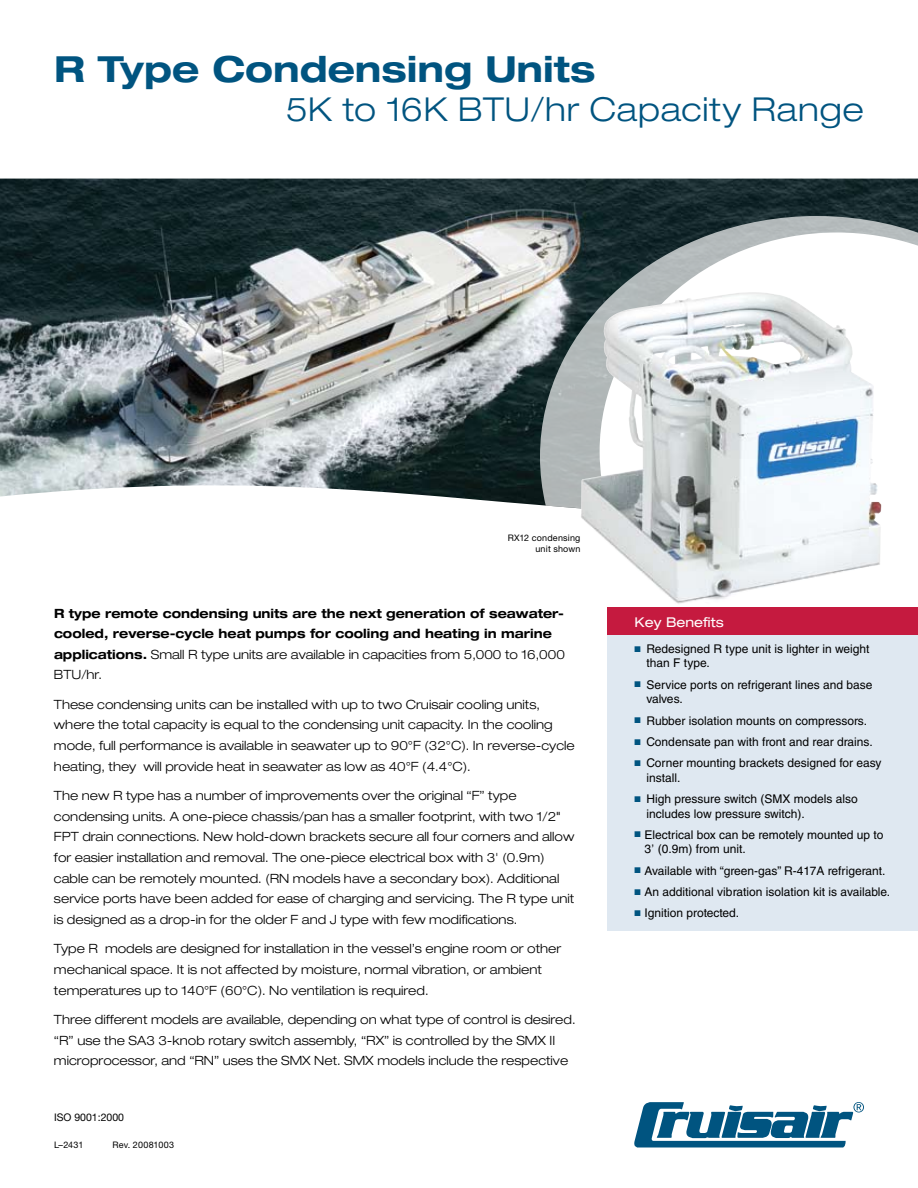
<style>
.page{position:relative;width:918px;height:1188px;background:#fff}
.page>*{position:absolute;margin:0;border:0;box-sizing:border-box;transform-origin:0 0}
.t1{font:700 expanded 36px "Helvetica Neue";color:#005480}
.t2{font:300 expanded 33px "Helvetica Neue";letter-spacing:.02em;color:#005480}
.t3{font:expanded 13.5px "Helvetica Neue";color:#fff}
.t4{font:300 expanded 12.75px/20.7px "Helvetica Neue";color:#000}
.t5{font:700 expanded 12.75px/20.7px "Helvetica Neue";color:#000;scale:.95 1}
.t6{font:12px/14.4px "Helvetica LT Std";color:#000}
.t7{font:10.5px "Helvetica Neue";color:#000}
.t8{font:9px/10.8px "Helvetica Neue";letter-spacing:.02em;color:#000;text-align:right}
.s1{font-weight:300}
.s2{font-family:"Helvetica LT Std";font-weight:400;font-stretch:normal}
.s3{color:#005480}
.s4{font-family:"Helvetica Neue";font-weight:300;font-stretch:expanded}
</style>
<div class="page">
<img style="left:0;top:179px;width:918px;height:326px">
<svg style="left:540px;top:216px;width:378px;height:294px"></svg>
<img style="left:580px;top:292px;width:301px;height:312px">
<div style="left:608px;top:608px;width:310px;height:27px;background:#c51a3f"></div>
<div style="left:608px;top:635px;width:310px;height:296px;background:#dfe8f1"></div>
<svg style="left:634px;top:1102px;width:230px;height:46px"></svg>
<h1 class="t1" style="left:54px;top:47px;width:543px">R Type Condensing Units</h1>
<h2 class="t2" style="left:286px;top:90px;width:580px">5K to 16K BTU/hr Capacity Range</h2>
<p class="t8" style="left:508px;top:532px;width:74px">RX12 condensing unit shown</p>
<p class="t5" style="left:54px;top:602px;width:539px">R type remote condensing units are the next generation of seawater&shy;cooled, reverse-cycle heat pumps for cooling and heating in marine applications. <span class="s1">Small R type units are available in capacities from 5,000 to 16,000<br>BTU/hr.</span></p>
<p class="t4" style="left:54px;top:694px;width:522px">These condensing units can be installed with up to two Cruisair cooling units, where the total capacity is equal to the condensing unit capacity. In the cooling mode, full performance is available in seawater up to 90°F (32°C). In reverse-cycle heating, they will provide heat in seawater as low as 40°F (4.4°C).</p>
<p class="t4" style="left:54px;top:785px;width:522px">The new R type has a number of improvements over the original “F” type condensing units. A one-piece chassis/pan has a smaller footprint, with two 1/2<span class="s2">" </span>FPT drain connections. New hold-down brackets secure all four corners and allow for easier installation and removal. The one-piece electrical box with 3' (0.9m) cable can be remotely mounted. (RN models have a secondary box). Additional service ports have been added for ease of charging and servicing. The R type unit is designed as a drop-in for the older F and J type with few modifications.</p>
<p class="t4" style="left:54px;top:938px;width:509px">Type R models are designed for installation in the vessel’s engine room or other mechanical space. It is not affected by moisture, normal vibration, or ambient temperatures up to 140°F (60°C). No ventilation is required.</p>
<p class="t4" style="left:54px;top:1009px;width:523px">Three different models are available, depending on what type of control is desired. “R” use the SA3 3-knob rotary switch assembly, “RX” is controlled by the SMX II microprocessor, and “RN” uses the SMX Net. SMX models include the respective</p>
<p class="t7" style="left:54px;top:1111px;width:72px">ISO 9001:2000</p>
<p class="t8" style="left:54px;top:1139px;width:31px">L–2431</p>
<p class="t8" style="left:112px;top:1139px;width:63px">Rev. 20081003</p>
<p class="t3" style="left:634px;top:614px;width:91px">Key Benefits</p>
<p class="t6" style="left:646px;top:642px;width:225px;text-indent:-12px"><span class="s3">■</span> Redesigned R type unit is lighter in weight than F type.</p>
<p class="t6" style="left:646px;top:677px;width:228px;text-indent:-12px"><span class="s3">■</span> Service ports on refrigerant lines and base valves.</p>
<p class="t6" style="left:634px;top:713px;width:234px"><span class="s3">■</span> Rubber isolation mounts on compressors.</p>
<p class="t6" style="left:634px;top:735px;width:240px"><span class="s3">■</span> Condensate pan with front and rear drains.</p>
<p class="t6" style="left:646px;top:756px;width:237px;text-indent:-12px"><span class="s3">■</span> Corner mounting brackets designed for easy install.</p>
<p class="t6" style="left:646px;top:792px;width:213px;text-indent:-12px"><span class="s3">■</span> High pressure switch (SMX models also includes low pressure switch).</p>
<p class="t6" style="left:645px;top:828px;width:240px;text-indent:-10px"><span class="s3">■</span> Electrical box can be remotely mounted up to<br>3<span class="s4">’</span> (0.9m) from unit.</p>
<p class="t6" style="left:634px;top:863px;width:253px"><span class="s3">■</span> Available with “green-gas” R-417A refrigerant.</p>
<p class="t6" style="left:634px;top:885px;width:257px"><span class="s3">■</span> An additional vibration isolation kit is available.</p>
<p class="t6" style="left:634px;top:906px;width:106px"><span class="s3">■</span> Ignition protected.</p>
</div>
